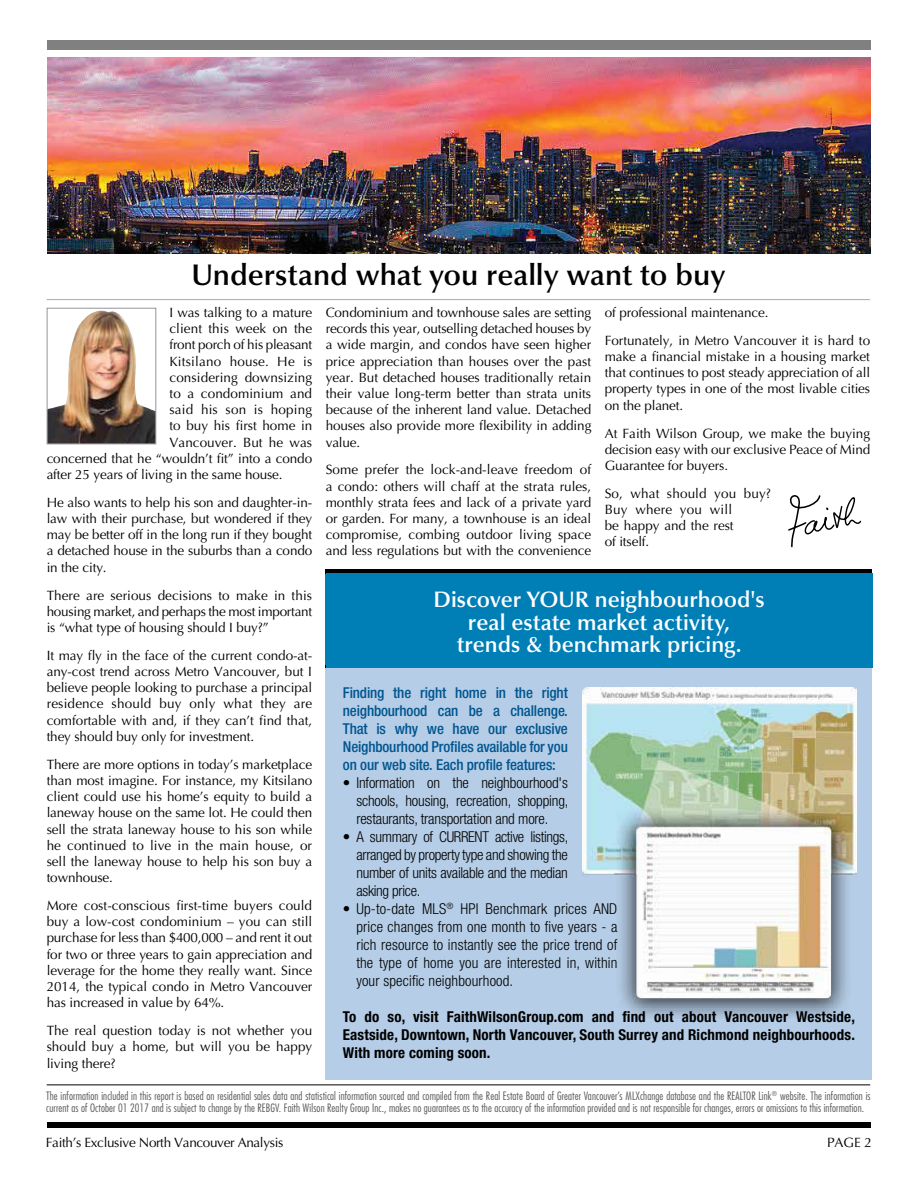
<style>
.page{position:relative;width:918px;height:1188px;background:#fff}
.page>*{position:absolute;margin:0;border:0;box-sizing:border-box;transform-origin:0 0}
.t1{font:600 30px "Optima";letter-spacing:-.005em;color:#000}
.t2{font:600 22.5px/22.4px "Optima";color:#fff;text-align:center}
.t3{font:300 condensed 15px/18px "Helvetica Neue";letter-spacing:-.01em;color:#000;text-align:justify}
.t4{font:500 condensed 15px/18px "Helvetica Neue";letter-spacing:-.01em;color:#00558f;text-align:justify}
.t5{font:700 condensed 15px/18px "Helvetica Neue";letter-spacing:.01em;color:#000;text-align:justify}
.t6{font:13.5px/16.2px "Optima";letter-spacing:-.01em;color:#000;text-align:justify}
.t7{font:13.5px/16.2px "Optima";letter-spacing:.01em;color:#000}
.t8{font:13.5px "Optima";letter-spacing:.015em;color:#000}
.t9{font:300 condensed 11.25px/12px "Futura";letter-spacing:.01em;color:#58595b}
</style>
<div class="page">
<div style="left:47px;top:1122px;width:824px;height:6px;background:#000"></div>
<div style="left:47px;top:40px;width:824px;height:10px;background:#808080"></div>
<img style="left:47px;top:57px;width:824px;height:197px">
<hr style="left:47px;top:299px;width:823px;height:1px;background:#a7a9ac">
<hr style="left:47px;top:1085px;width:823px;height:1px;background:#000">
<svg style="left:57px;top:307px;width:100px;height:114px"></svg>
<div style="left:325px;top:572px;width:547px;height:508px;background:#b5cde6"></div>
<div style="left:325px;top:569px;width:547px;height:5px;background:#000"></div>
<hr style="left:325px;top:665px;width:547px;height:3px;background:#000">
<img style="left:583px;top:688px;width:274px;height:329px">
<img style="left:49px;top:311px;width:105px;height:131px">
<div style="left:47px;top:308px;width:109px;height:136px;border:1px solid #939598"></div>
<div style="left:326px;top:573px;width:546px;height:95px;background:#007fb7"></div>
<svg style="left:788px;top:495px;width:74px;height:53px"></svg>
<h1 class="t1" style="left:191px;top:258px;width:535px">Understand what you really want to buy</h1>
<p class="t6" style="left:170px;top:305px;width:144px">I was talking to a mature</p>
<p class="t6" style="left:170px;top:321px;width:144px">client this week on the</p>
<p class="t6" style="left:170px;top:337px;width:144px">front porch of his pleasant</p>
<p class="t8" style="left:170px;top:353px;width:144px">Kitsilano house. He is</p>
<p class="t6" style="left:170px;top:369px;width:144px">considering downsizing</p>
<p class="t6" style="left:170px;top:386px;width:144px">to a condominium and</p>
<p class="t7" style="left:170px;top:402px;width:144px">said his son is hoping</p>
<p class="t6" style="left:170px;top:418px;width:144px">to buy his first home in</p>
<p class="t6" style="left:170px;top:434px;width:144px">Vancouver. But he was</p>
<p class="t6" style="left:47px;top:450px;width:267px">concerned that he “wouldn’t fit” into a condo</p>
<p class="t6" style="left:47px;top:467px;width:237px">after 25 years of living in the same house.</p>
<p class="t6" style="left:47px;top:494px;width:267px">He also wants to help his son and daughter-in&shy;law with their purchase, but wondered if they may be better off in the long run if they bought a detached house in the suburbs than a condo in the city.</p>
<p class="t6" style="left:47px;top:587px;width:267px">There are serious decisions to make in this housing market, and perhaps the most important is “what type of housing should I buy?”</p>
<p class="t6" style="left:47px;top:647px;width:267px">It may fly in the face of the current condo-at&shy;any-cost trend across Metro Vancouver, but I believe people looking to purchase a principal residence should buy only what they are comfortable with and, if they can’t find that, they should buy only for investment.</p>
<p class="t6" style="left:47px;top:756px;width:267px">There are more options in today’s marketplace than most imagine. For instance, my Kitsilano client could use his home’s equity to build a laneway house on the same lot. He could then sell the strata laneway house to his son while he continued to live in the main house, or sell the laneway house to help his son buy a townhouse.</p>
<p class="t6" style="left:47px;top:898px;width:267px">More cost-conscious first-time buyers could buy a low-cost condominium – you can still purchase for less than $400,000 – and rent it out for two or three years to gain appreciation and leverage for the home they really want. Since 2014, the typical condo in Metro Vancouver has increased in value by 64%.</p>
<p class="t6" style="left:47px;top:1023px;width:267px">The real question today is not whether you should buy a home, but will you be happy living there?</p>
<p class="t6" style="left:326px;top:304px;width:267px">Condominium and townhouse sales are setting records this year, outselling detached houses by a wide margin, and condos have seen higher price appreciation than houses over the past year. But detached houses traditionally retain their value long-term better than strata units because of the inherent land value. Detached houses also provide more flexibility in adding value.</p>
<p class="t6" style="left:326px;top:462px;width:267px">Some prefer the lock-and-leave freedom of a condo: others will chaff at the strata rules, monthly strata fees and lack of a private yard or garden. For many, a townhouse is an ideal compromise, combing outdoor living space and less regulations but with the convenience</p>
<p class="t6" style="left:605px;top:299px;width:267px;line-height:27.9px">of professional maintenance.<br>Fortunately, in Metro Vancouver it is hard to</p>
<p class="t6" style="left:605px;top:349px;width:267px">make a financial mistake in a housing market that continues to post steady appreciation of all property types in one of the most livable cities on the planet.</p>
<p class="t6" style="left:605px;top:425px;width:267px">At Faith Wilson Group, we make the buying decision easy with our exclusive Peace of Mind Guarantee for buyers.</p>
<p class="t7" style="left:605px;top:485px;width:168px">So, what should you buy?<br>Buy where you will<br>be happy and the rest<br>of itself.</p>
<h2 class="t2" style="left:433px;top:589px;width:333px">Discover YOUR neighbourhood's real estate market activity, trends &amp; benchmark pricing.</h2>
<p class="t4" style="left:343px;top:683px;width:227px">Finding the right home in the right neighbourhood can be a challenge.<br>That is why we have our exclusive Neighbourhood Profiles available for you on our web site. Each profile features:</p>
<p class="t3" style="left:356px;top:773px;width:214px;text-indent:-14px">• Information on the neighbourhood's schools, housing, recreation, shopping, restaurants, transportation and more.</p>
<p class="t3" style="left:356px;top:827px;width:214px;text-indent:-14px">• A summary of CURRENT active listings, arranged by property type and showing the number of units available and the median asking price.</p>
<p class="t3" style="left:356px;top:899px;width:263px;text-indent:-14px">• Up-to-date MLS<sup>®</sup> HPI Benchmark prices AND price changes from one month to five years - a rich resource to instantly see the price trend of the type of home you are interested in, within your specific neighbourhood.</p>
<p class="t5" style="left:343px;top:1007px;width:514px">To do so, visit FaithWilsonGroup.com and find out about Vancouver Westside, Eastside, Downtown, North Vancouver, South Surrey and Richmond neighbourhoods.<br>With more coming soon.</p>
<p class="t9" style="left:46px;top:1090px;width:826px">The information included in this report is based on residential sales data and statistical information sourced and compiled from the Real Estate Board of Greater Vancouver’s MLXchange database and the REALTOR Link<sup>®</sup> website. The information is current as of October 01 2017 and is subject to change by the REBGV. Faith Wilson Realty Group Inc., makes no guarantees as to the accuracy of the information provided and is not responsible for changes, errors or omissions to this information.</p>
<p class="t6" style="left:46px;top:1134px;width:239px">Faith’s Exclusive North Vancouver Analysis</p>
<p class="t6" style="left:827px;top:1135px;width:47px">PAGE 2</p>
</div>
